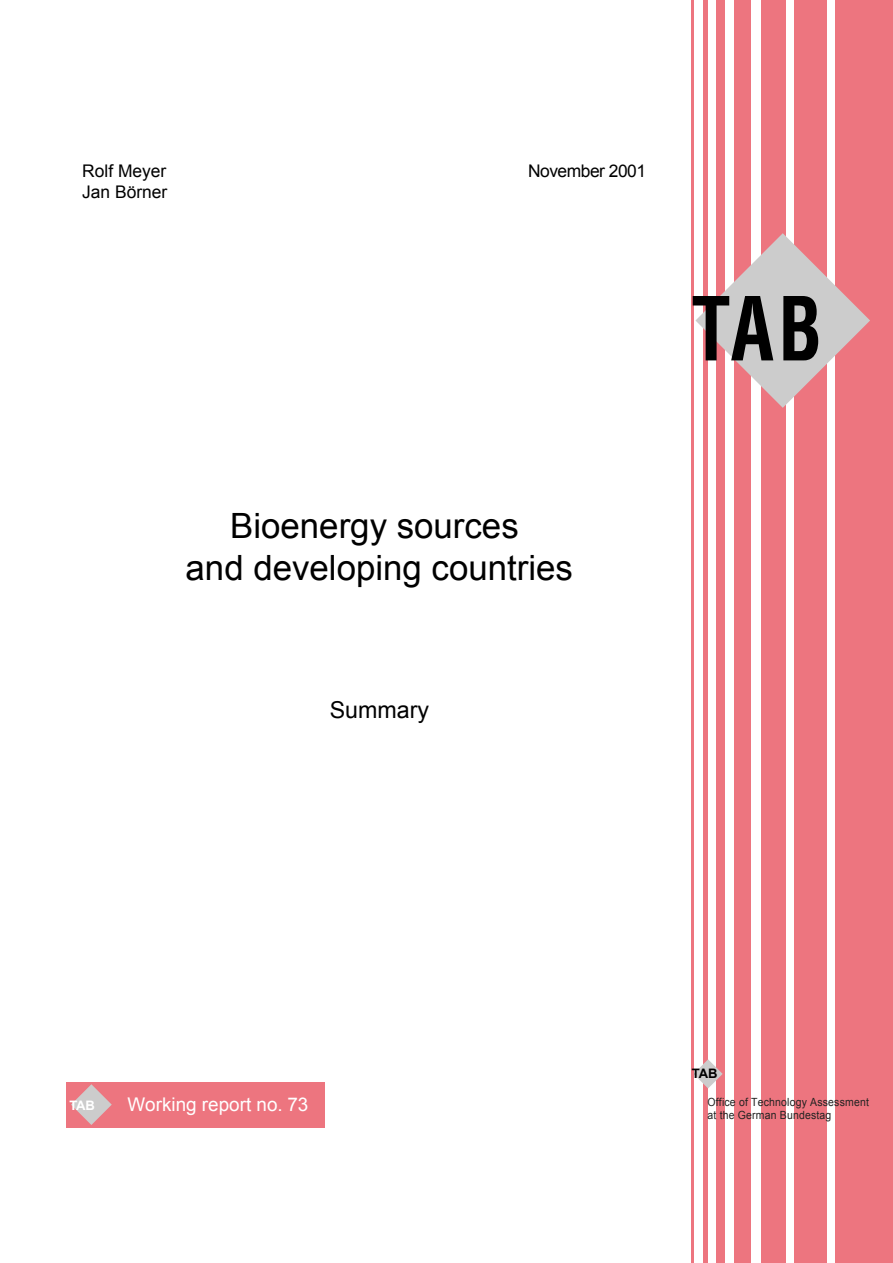
<style>
.page{position:relative;width:893px;height:1263px;background:#fff}
.page>*{position:absolute;margin:0;border:0;box-sizing:border-box;transform-origin:0 0}
.t1{font:34.8px/41.8px "Arial";color:#000;text-align:center}
.t2{font:23.25px "Arial";color:#000}
.t3{font:18.9px "Arial";color:#fff}
.t4{font:17.4px/20.9px "Arial";color:#000}
.t5{font:17.4px "Arial";letter-spacing:-.03em;color:#000}
.t6{font:700 13.05px "Arial";color:#fff}
.t7{font:700 13.05px "Arial";color:#000}
.t8{font:11.25px/13.5px "Arial";letter-spacing:.015em;color:#232322;scale:.93 1}
</style>
<div class="page">
<div style="left:66px;top:1082px;width:258px;height:45px;background:#ed757f"></div>
<hr style="left:691px;top:0;width:2px;height:1263px;background:#ed757f">
<hr style="left:704px;top:0;width:4px;height:1263px;background:#ed757f">
<div style="left:716px;top:0;width:8px;height:1263px;background:#ed757f"></div>
<div style="left:735px;top:0;width:16px;height:1263px;background:#ed757f"></div>
<div style="left:761px;top:0;width:25px;height:1263px;background:#ed757f"></div>
<div style="left:794px;top:0;width:33px;height:1263px;background:#ed757f"></div>
<div style="left:835px;top:0;width:58px;height:1263px;background:#ed757f"></div>
<svg style="left:693px;top:233px;width:177px;height:175px"></svg>
<svg style="left:71px;top:1084px;width:41px;height:41px"></svg>
<svg style="left:693px;top:1059px;width:30px;height:29px"></svg>
<h3 class="t4" style="left:82px;top:160px;width:87px">Rolf Meyer<br>Jan Börner</h3>
<h3 class="t5" style="left:528px;top:159px;width:119px">November 2001</h3>
<h1 class="t1" style="left:186px;top:505px;width:389px">Bioenergy sources<br>and developing countries</h1>
<h2 class="t2" style="left:330px;top:694px;width:101px">Summary</h2>
<p class="t6" style="left:69px;top:1097px;width:27px">TAB</p>
<h3 class="t3" style="left:127px;top:1092px;width:182px">Working report no. 73</h3>
<p class="t7" style="left:692px;top:1064px;width:27px">TAB</p>
<p class="t8" style="left:707px;top:1095px;width:175px">Office of Technology Assessment at the German Bundestag</p>
</div>
